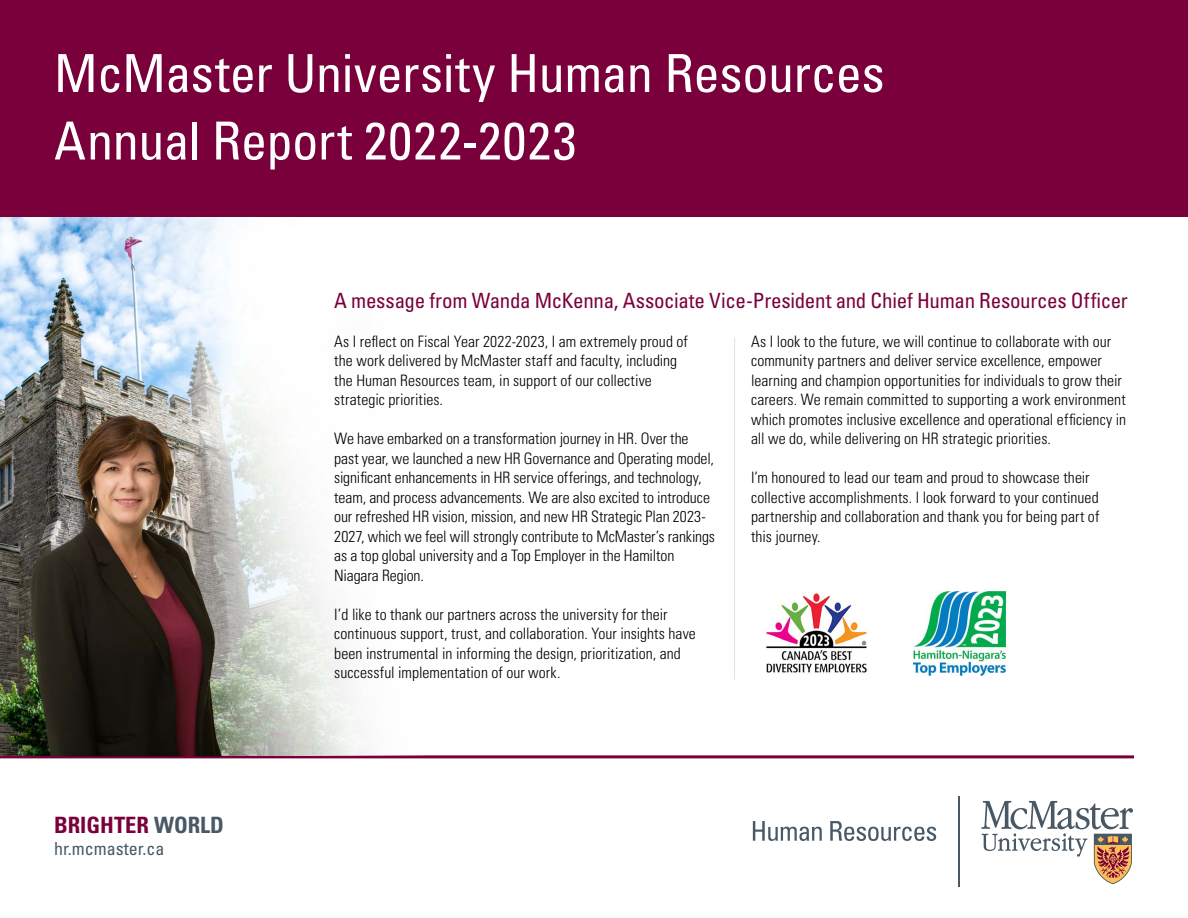
<style>
.page{position:relative;width:1188px;height:918px;background:#fff}
.page>*{position:absolute;margin:0;border:0;box-sizing:border-box;transform-origin:0 0}
.t1{font:condensed 52.5px/67.5px "Univers LT Std";letter-spacing:-.01em;color:#fff}
.t2{font:700 condensed 22.5px "Univers LT Std";color:#7a003c}
.t3{font:condensed 21px "Univers LT Std";letter-spacing:-.015em;color:#7a003c}
.t4{font:condensed 18px "Univers LT Std";color:#485865}
.Body{font:300 condensed 15.75px/19.5px "Univers LT Std";color:#000}
.s1{color:#485865}
</style>
<div class="page">
<hr style="left:734px;top:337px;width:1px;height:342px;background:#dfe1df">
<svg style="left:981px;top:801px;width:152px;height:84px"></svg>
<hr style="left:959px;top:796px;width:1px;height:90px;background:#485865">
<svg style="left:753px;top:821px;width:69px;height:20px"></svg>
<svg style="left:830px;top:821px;width:106px;height:20px"></svg>
<hr style="left:0;top:755px;width:1134px;height:3px;background:#7a003c">
<img style="left:0;top:216px;width:424px;height:540px">
<div style="left:0;top:0;width:1188px;height:216px;background:#7a003c"></div>
<img style="left:766px;top:593px;width:101px;height:80px">
<img style="left:914px;top:591px;width:92px;height:84px">
<img style="left:29px;top:414px;width:193px;height:342px">
<h1 class="t1" style="left:54px;top:39px;width:832px">McMaster University Human Resources<br>Annual Report 2022-2023</h1>
<h2 class="t2" style="left:54px;top:812px;width:172px">BRIGHTER <span class="s1">WORLD</span></h2>
<p class="t4" style="left:54px;top:837px;width:112px">hr.mcmaster.ca</p>
<h2 class="t3" style="left:334px;top:287px;width:795px">A message from Wanda McKenna, Associate Vice-President and Chief Human Resources Officer</h2>
<p class="Body" style="left:334px;top:331px;width:355px">As I reflect on Fiscal Year 2022-2023, I am extremely proud of the work delivered by McMaster staff and faculty, including the Human Resources team, in support of our collective strategic priorities.</p>
<p class="Body" style="left:334px;top:429px;width:382px">We have embarked on a transformation journey in HR. Over the past year, we launched a new HR Governance and Operating model, significant enhancements in HR service offerings, and technology, team, and process advancements. We are also excited to introduce our refreshed HR vision, mission, and new HR Strategic Plan 2023- 2027, which we feel will strongly contribute to McMaster’s rankings as a top global university and a Top Employer in the Hamilton Niagara Region.</p>
<p class="Body" style="left:334px;top:604px;width:363px">I’d like to thank our partners across the university for their continuous support, trust, and collaboration. Your insights have been instrumental in informing the design, prioritization, and successful implementation of our work.</p>
<p class="Body" style="left:751px;top:331px;width:377px">As I look to the future, we will continue to collaborate with our community partners and deliver service excellence, empower learning and champion opportunities for individuals to grow their careers. We remain committed to supporting a work environment which promotes inclusive excellence and operational efficiency in all we do, while delivering on HR strategic priorities.</p>
<p class="Body" style="left:751px;top:468px;width:350px">I’m honoured to lead our team and proud to showcase their collective accomplishments. I look forward to your continued partnership and collaboration and thank you for being part of this journey.</p>
</div>
